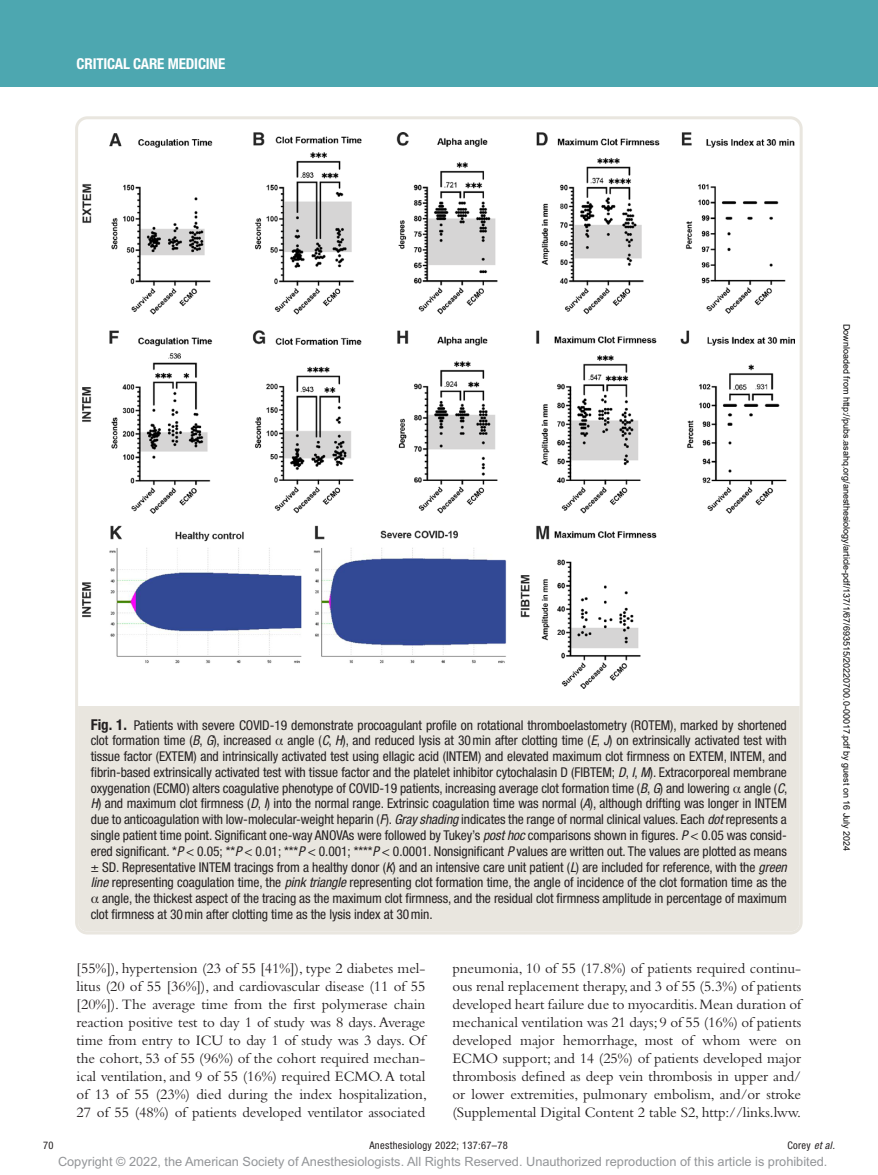
<style>
.page{position:relative;width:878px;height:1175px;background:#fff}
.page>*{position:absolute;margin:0;border:0;box-sizing:border-box;transform-origin:0 0}
.t1{font:15px/18px "Bembo Std";letter-spacing:-.005em;color:#231f20;text-align:justify}
.t2{font:700 condensed 15px "Helvetica Neue LT Std";letter-spacing:-.01em;color:#fff}
.t3{font:condensed 13.5px/15.8px "Helvetica Neue LT Std";letter-spacing:-.005em;color:#231f20;text-align:justify}
.t4{font:12.75px "Arial MT Std";color:#939598}
.t5{font:condensed 10.5px "Helvetica Neue LT Std";letter-spacing:.03em;color:#231f20}
.t6{font:9px "Arial";color:#000}
.s1{font-weight:700;font-size:15px}
.s2{font-style:italic}
.s3{font-family:"Gandhari Unicode";font-stretch:normal}
</style>
<div class="page">
<div style="left:0;top:0;width:878px;height:86px;background:#4da7b0"></div>
<img style="left:83px;top:132px;width:711px;height:557px">
<div style="left:78px;top:706px;width:721px;height:225px;background:#e9e6df"></div>
<div style="left:75px;top:116px;width:727px;height:818px;border:3px solid #e9e6df;border-radius:11px"></div>
<p class="t2" style="left:77px;top:54px;width:150px">CRITICAL CARE MEDICINE</p>
<p class="t3" style="left:91px;top:717px;width:698px"><span class="s1">Fig. 1.</span> Patients with severe COVID-19 demonstrate procoagulant profile on rotational thromboelastometry (ROTEM), marked by shortened clot formation time (<span class="s2">B</span>, <span class="s2">G</span>), increased <span class="s3">α</span> angle (<span class="s2">C</span>, <span class="s2">H</span>), and reduced lysis at 30min after clotting time (<span class="s2">E</span>, <span class="s2">J</span>) on extrinsically activated test with tissue factor (EXTEM) and intrinsically activated test using ellagic acid (INTEM) and elevated maximum clot firmness on EXTEM, INTEM, and fibrin-based extrinsically activated test with tissue factor and the platelet inhibitor cytochalasin D (FIBTEM; <span class="s2">D</span>, <span class="s2">I</span>, <span class="s2">M</span>). Extracorporeal membrane oxygenation (ECMO) alters coagulative phenotype of COVID-19 patients, increasing average clot formation time (<span class="s2">B</span>, <span class="s2">G</span>) and lowering <span class="s3">α</span> angle (<span class="s2">C</span>, <span class="s2">H</span>) and maximum clot firmness (<span class="s2">D</span>, <span class="s2">I</span>) into the normal range. Extrinsic coagulation time was normal (<span class="s2">A</span>), although drifting was longer in INTEM due to anticoagulation with low-molecular-weight heparin (<span class="s2">F</span>). <span class="s2">Gray shading</span> indicates the range of normal clinical values. Each <span class="s2">dot</span> represents a single patient time point. Significant one-way ANOVAs were followed by Tukey’s <span class="s2">post hoc</span> comparisons shown in figures. <span class="s2">P</span> &lt; 0.05 was consid&shy;ered significant. *<span class="s2">P</span> &lt; 0.05; **<span class="s2">P</span> &lt; 0.01; ***<span class="s2">P</span> &lt; 0.001; ****<span class="s2">P</span> &lt; 0.0001. Nonsignificant <span class="s2">P</span> values are written out. The values are plotted as means ± SD. Representative INTEM tracings from a healthy donor (<span class="s2">K</span>) and an intensive care unit patient (<span class="s2">L</span>) are included for reference, with the <span class="s2">green line</span> representing coagulation time, the <span class="s2">pink triangle</span> representing clot formation time, the angle of incidence of the clot formation time as the <span class="s3">α</span> angle, the thickest aspect of the tracing as the maximum clot firmness, and the residual clot firmness amplitude in percentage of maximum clot firmness at 30min after clotting time as the lysis index at 30min.</p>
<p class="t1" style="left:77px;top:959px;width:352px">[55%]), hypertension (23 of 55 [41%]), type 2 diabetes mel&shy;litus (20 of 55 [36%]), and cardiovascular disease (11 of 55 [20%]). The average time from the first polymerase chain reaction positive test to day 1 of study was 8 days. Average time from entry to ICU to day 1 of study was 3 days. Of the cohort, 53 of 55 (96%) of the cohort required mechan&shy;ical ventilation, and 9 of 55 (16%) required ECMO. A total of 13 of 55 (23%) died during the index hospitalization, 27 of 55 (48%) of patients developed ventilator associated</p>
<p class="t1" style="left:452px;top:959px;width:350px">pneumonia, 10 of 55 (17.8%) of patients required continu&shy;ous renal replacement therapy, and 3 of 55 (5.3%) of patients developed heart failure due to myocarditis. Mean duration of mechanical ventilation was 21 days; 9 of 55 (16%) of patients developed major hemorrhage, most of whom were on ECMO support; and 14 (25%) of patients developed major thrombosis defined as deep vein thrombosis in upper and/ or lower extremities, pulmonary embolism, and/or stroke (Supplemental Digital Content 2 table S2, http://links.lww.</p>
<p class="t6" style="left:850px;top:323px;width:529px;rotate:90deg">Downloaded from http://pubs.asahq.org/anesthesiology/article-pdf/137/1/67/693515/20220700.0-00017.pdf by guest on 16 July 2024</p>
<p class="t5" style="left:43px;top:1139px;width:12px">70</p>
<p class="t5" style="left:369px;top:1139px;width:140px">Anesthesiology 2022; 137:67–78</p>
<p class="t5" style="left:787px;top:1139px;width:49px">Corey <span class="s2">et al.</span></p>
<p class="t4" style="left:58px;top:1154px;width:771px">Copyright © 2022, the American Society of Anesthesiologists. All Rights Reserved. Unauthorized reproduction of this article is prohibited.</p>
</div>
